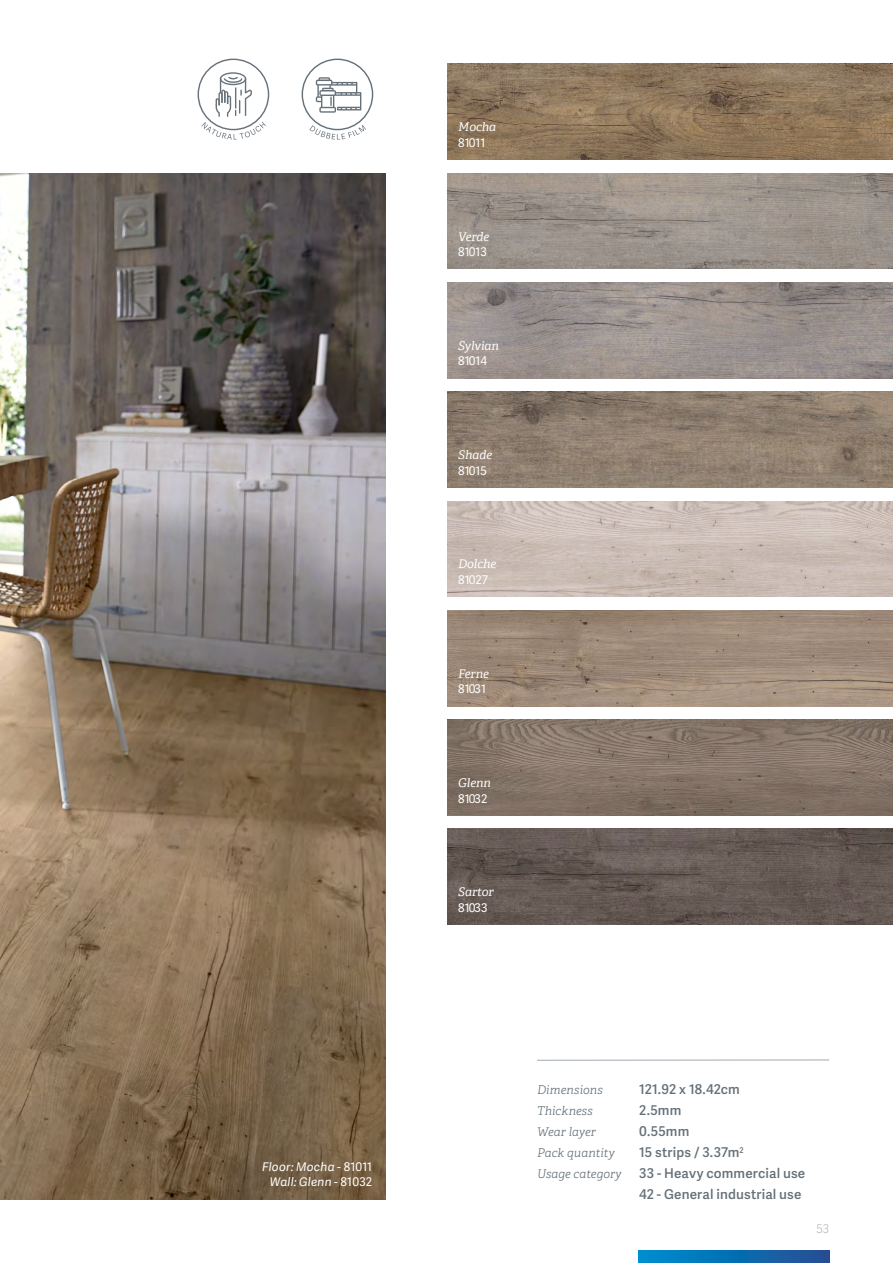
<style>
.page{position:relative;width:893px;height:1263px;background:#fff}
.page>*{position:absolute;margin:0;border:0;box-sizing:border-box;transform-origin:0 0}
.specs{font:600 13.5px "Adelle Sans";letter-spacing:.01em;color:#657078}
.specs-2{font:italic 300 12px "Adelle";letter-spacing:.005em;color:#657078}
.t1{font:italic 12px "Adelle";color:#fff}
.t2{font:12px "Adelle Sans";color:#fff}
.t3{font:italic 12px "Adelle Sans";letter-spacing:.015em;color:#fff}
.t4{font:100 12px "Adelle Sans";color:#a0a9b1}
.s1{font-style:normal}
</style>
<div class="page">
<img style="left:448px;top:392px;width:445px;height:95px">
<img style="left:448px;top:282px;width:445px;height:96px">
<img style="left:448px;top:173px;width:445px;height:96px">
<img style="left:448px;top:720px;width:445px;height:95px">
<img style="left:448px;top:64px;width:445px;height:95px">
<img style="left:448px;top:610px;width:445px;height:96px">
<img style="left:448px;top:829px;width:445px;height:96px">
<img style="left:448px;top:501px;width:445px;height:96px">
<hr style="left:537px;top:1059px;width:292px;height:1px;background:#a0a9b1">
<svg style="left:302px;top:59px;width:71px;height:81px"></svg>
<svg style="left:198px;top:59px;width:71px;height:81px"></svg>
<img style="left:0;top:173px;width:385px;height:1026px">
<svg style="left:638px;top:1250px;width:191px;height:13px;background:#0c6db1"></svg>
<p class="t3" style="left:262px;top:1158px;width:111px">Floor: Mocha - <span class="s1">81011</span></p>
<p class="t3" style="left:270px;top:1173px;width:104px">Wall: Glenn - <span class="s1">81032</span></p>
<p class="t1" style="left:458px;top:118px;width:39px">Mocha</p>
<p class="t2" style="left:458px;top:136px;width:29px">81011</p>
<p class="t1" style="left:458px;top:228px;width:33px">Verde</p>
<p class="t2" style="left:458px;top:245px;width:30px">81013</p>
<p class="t1" style="left:458px;top:337px;width:42px">Sylvian</p>
<p class="t2" style="left:458px;top:354px;width:30px">81014</p>
<p class="t1" style="left:458px;top:446px;width:35px">Shade</p>
<p class="t2" style="left:458px;top:464px;width:30px">81015</p>
<p class="t1" style="left:458px;top:555px;width:40px">Dolche</p>
<p class="t2" style="left:458px;top:573px;width:31px">81027</p>
<p class="t1" style="left:458px;top:665px;width:32px">Ferne</p>
<p class="t2" style="left:458px;top:682px;width:29px">81031</p>
<p class="t1" style="left:458px;top:774px;width:34px">Glenn</p>
<p class="t2" style="left:458px;top:792px;width:31px">81032</p>
<p class="t1" style="left:458px;top:883px;width:37px">Sartor</p>
<p class="t2" style="left:458px;top:901px;width:31px">81033</p>
<p class="specs-2" style="left:537px;top:1082px;width:67px">Dimensions</p>
<p class="specs" style="left:639px;top:1081px;width:102px">121.92 x 18.42cm</p>
<p class="specs-2" style="left:537px;top:1103px;width:57px">Thickness</p>
<p class="specs" style="left:639px;top:1102px;width:44px">2.5mm</p>
<p class="specs-2" style="left:537px;top:1124px;width:60px">Wear layer</p>
<p class="specs" style="left:639px;top:1123px;width:52px">0.55mm</p>
<p class="specs-2" style="left:537px;top:1145px;width:79px">Pack quantity</p>
<p class="specs" style="left:639px;top:1144px;width:106px">15 strips / 3.37m<sup>2</sup></p>
<p class="specs-2" style="left:537px;top:1166px;width:86px">Usage category</p>
<p class="specs" style="left:639px;top:1165px;width:168px">33 - Heavy commercial use</p>
<p class="specs" style="left:639px;top:1186px;width:164px">42 - General industrial use</p>
<p class="t4" style="left:816px;top:1222px;width:14px">53</p>
</div>
